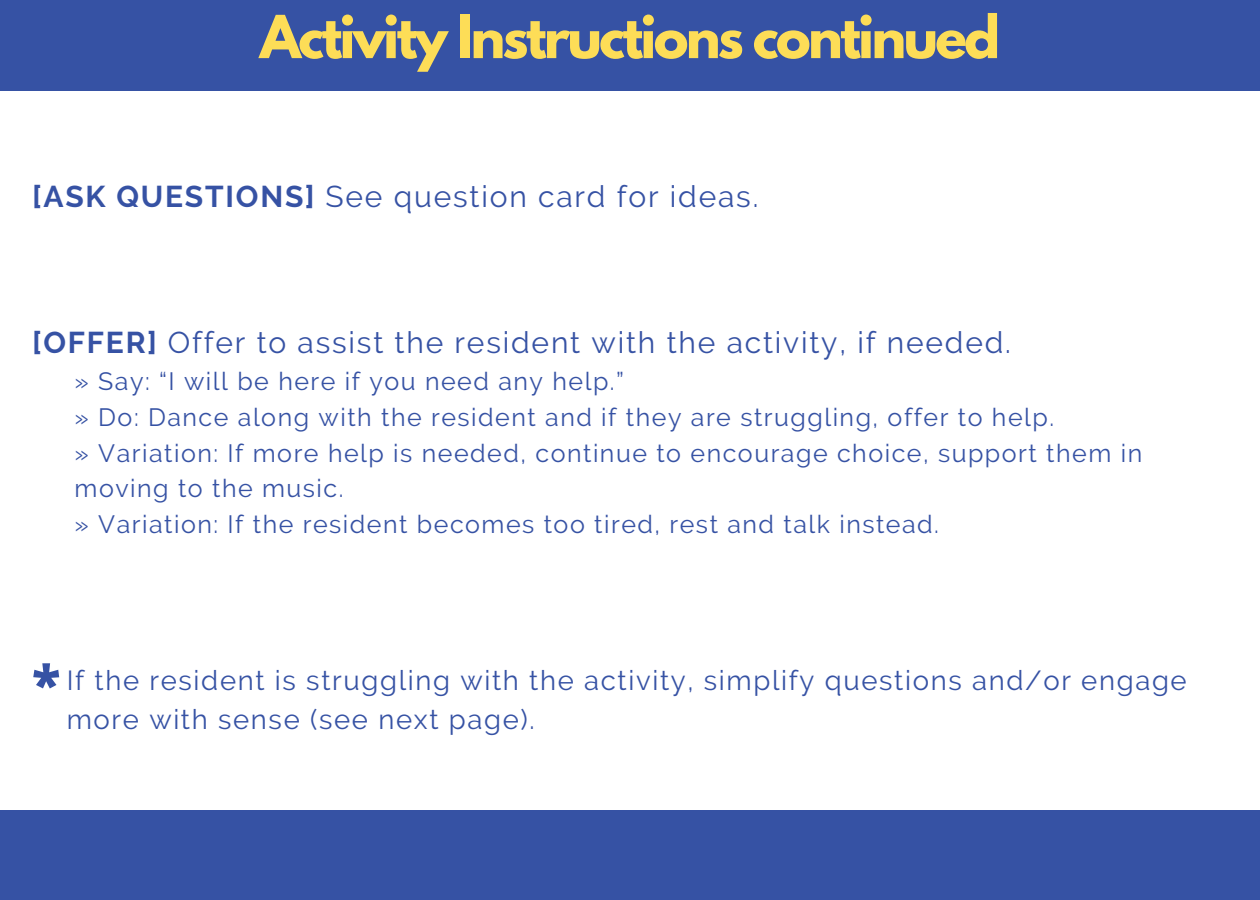
<style>
.page{position:relative;width:1260px;height:900px;background:#fff}
.page>*{position:absolute;margin:0;border:0;box-sizing:border-box;transform-origin:0 0}
.t1{font:700 52.5px "League Spartan";letter-spacing:-.05em;color:#fddd57}
.t2{font:800 52.5px "Open Sans";color:#3652a4}
.t3{font:30px "Raleway";letter-spacing:.06em;color:#3652a4}
.t4{font:27.5px/39.5px "Raleway";letter-spacing:.06em;color:#3652a4}
.t5{font:25px/35.5px "Raleway";letter-spacing:.06em;color:#3652a4}
.s1{font-weight:700}
</style>
<div class="page">
<div style="left:0;top:0;width:1260px;height:90px;background:#3652a4"></div>
<div style="left:0;top:810px;width:1260px;height:90px;background:#3652a4"></div>
<p class="t1" style="left:260px;top:11px;width:742px">Activity Instructions continued</p>
<p class="t3" style="left:32px;top:179px;width:728px"><span class="s1">[ASK QUESTIONS]</span> See question card for ideas.</p>
<p class="t3" style="left:32px;top:325px;width:980px"><span class="s1">[OFFER]</span> Offer to assist the resident with the activity, if needed.</p>
<p class="t5" style="left:75px;top:364px;width:551px">» Say: “I will be here if you need any help.”</p>
<p class="t5" style="left:75px;top:399px;width:981px">» Do: Dance along with the resident and if they are struggling, offer to help.</p>
<p class="t5" style="left:75px;top:435px;width:1069px">» Variation: If more help is needed, continue to encourage choice, support them in moving to the music.</p>
<p class="t5" style="left:75px;top:506px;width:866px">» Variation: If the resident becomes too tired, rest and talk instead.</p>
<p class="t2" style="left:32px;top:647px;width:30px">*</p>
<p class="t4" style="left:67px;top:660px;width:1122px">If the resident is struggling with the activity, simplify questions and/or engage more with sense (see next page).</p>
</div>
